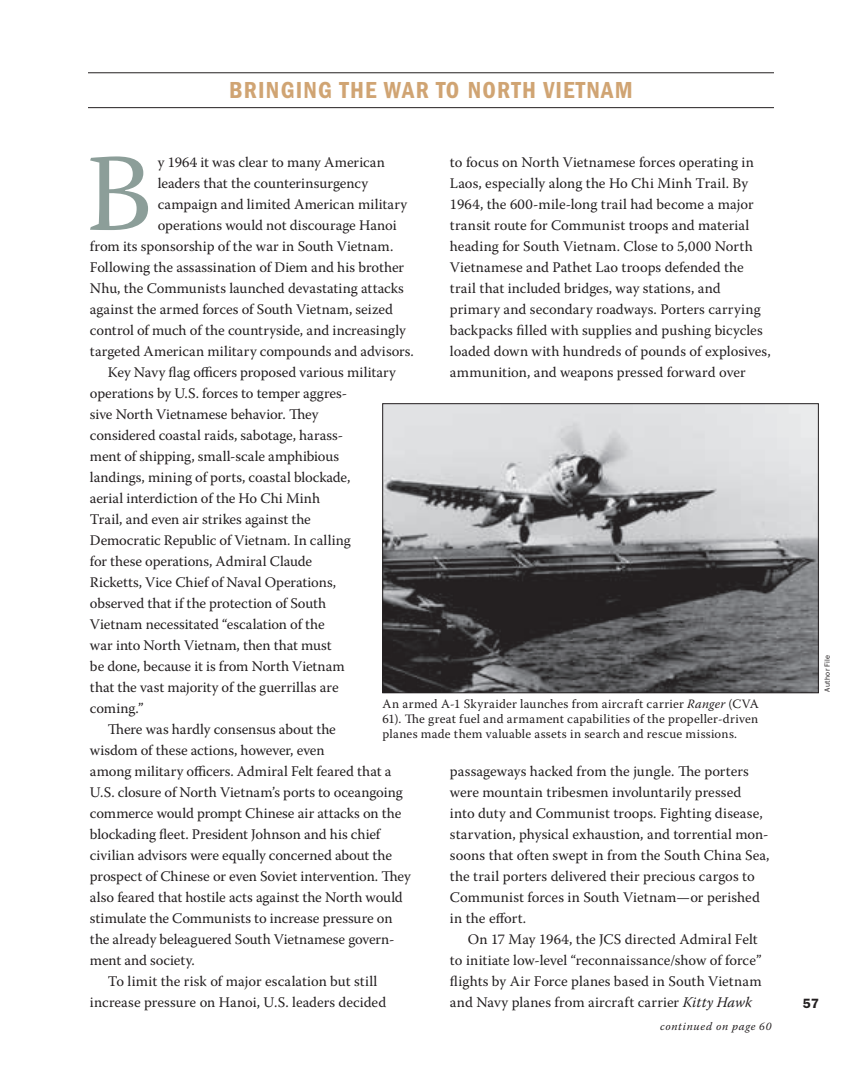
<style>
.page{position:relative;width:864px;height:1080px;background:#fff}
.page>*{position:absolute;margin:0;border:0;box-sizing:border-box;transform-origin:0 0}
.t1{font:110.25px "Warnock Pro";color:#8c9e99}
.t2{font:24px "ITC Franklin Gothic Std Dm Cd";letter-spacing:.05em;color:#d0a473}
.t3{font:14.7px/21px "Warnock Pro";color:#231f20}
.t4{font:600 13.5px "ITC Franklin Gothic Std";color:#231f20}
.t5{font:12.75px/15px "Warnock Pro";letter-spacing:.025em;color:#231f20;text-align:justify}
.t6{font:italic 11.25px "Warnock Pro";letter-spacing:.06em;color:#231f20}
.t7{font:7.5px "ITC Franklin Gothic Std";letter-spacing:.03em;color:#231f20}
.s1{font-style:italic}
</style>
<div class="page">
<hr style="left:88px;top:73px;width:686px;height:1px;background:#231f20">
<hr style="left:88px;top:107px;width:686px;height:1px;background:#231f20">
<img style="left:384px;top:405px;width:433px;height:286px">
<div style="left:382px;top:403px;width:437px;height:290px;border:1px solid #231f20"></div>
<h1 class="t2" style="left:229px;top:77px;width:405px">BRINGING THE WAR TO NORTH VIETNAM</h1>
<p class="t1" style="left:86px;top:127px;width:68px">B</p>
<p class="t3" style="left:158px;top:151px;width:229px">y 1964 it was clear to many American</p>
<p class="t3" style="left:450px;top:151px;width:322px">to focus on North Vietnamese forces operating in Laos, especially along the Ho Chi Minh Trail. By 1964, the 600-mile-long trail had become a major transit route for Communist troops and material heading for South Vietnam. Close to 5,000 North Vietnamese and Pathet Lao troops defended the trail that included bridges, way stations, and primary and secondary roadways. Porters carrying backpacks filled with supplies and pushing bicycles loaded down with hundreds of pounds of explosives, ammunition, and weapons pressed forward over</p>
<p class="t3" style="left:158px;top:172px;width:212px">leaders that the counterinsurgency</p>
<p class="t3" style="left:158px;top:193px;width:251px">campaign and limited American military</p>
<p class="t3" style="left:158px;top:214px;width:240px">operations would not discourage Hanoi</p>
<p class="t3" style="left:90px;top:235px;width:305px">from its sponsorship of the war in South Vietnam.</p>
<p class="t3" style="left:90px;top:256px;width:316px">Following the assassination of Diem and his brother</p>
<p class="t3" style="left:90px;top:277px;width:315px">Nhu, the Communists launched devastating attacks</p>
<p class="t3" style="left:90px;top:298px;width:305px">against the armed forces of South Vietnam, seized</p>
<p class="t3" style="left:90px;top:319px;width:318px">control of much of the countryside, and increasingly</p>
<p class="t3" style="left:90px;top:340px;width:325px">targeted American military compounds and advisors.</p>
<p class="t3" style="left:108px;top:361px;width:289px">Key Navy flag officers proposed various military</p>
<p class="t3" style="left:90px;top:382px;width:259px">operations by U.S. forces to temper aggres-</p>
<p class="t3" style="left:90px;top:403px;width:230px">sive North Vietnamese behavior. They</p>
<p class="t3" style="left:90px;top:424px;width:255px">considered coastal raids, sabotage, harass-</p>
<p class="t3" style="left:90px;top:445px;width:251px">ment of shipping, small-scale amphibious</p>
<p class="t3" style="left:90px;top:466px;width:262px">landings, mining of ports, coastal blockade,</p>
<p class="t3" style="left:90px;top:487px;width:232px">aerial interdiction of the Ho Chi Minh</p>
<p class="t3" style="left:90px;top:508px;width:222px">Trail, and even air strikes against the</p>
<p class="t3" style="left:90px;top:529px;width:262px">Democratic Republic of Vietnam. In calling</p>
<p class="t3" style="left:90px;top:550px;width:224px">for these operations, Admiral Claude</p>
<p class="t3" style="left:90px;top:571px;width:248px">Ricketts, Vice Chief of Naval Operations,</p>
<p class="t3" style="left:90px;top:592px;width:238px">observed that if the protection of South</p>
<p class="t3" style="left:90px;top:613px;width:236px">Vietnam necessitated “escalation of the</p>
<p class="t3" style="left:90px;top:634px;width:243px">war into North Vietnam, then that must</p>
<p class="t3" style="left:90px;top:655px;width:256px">be done, because it is from North Vietnam</p>
<p class="t3" style="left:90px;top:676px;width:250px">that the vast majority of the guerrillas are</p>
<p class="t3" style="left:90px;top:697px;width:55px">coming.”</p>
<p class="t3" style="left:108px;top:718px;width:229px">There was hardly consensus about the</p>
<p class="t3" style="left:90px;top:739px;width:236px">wisdom of these actions, however, even</p>
<p class="t3" style="left:90px;top:760px;width:303px">among military officers. Admiral Felt feared that a</p>
<p class="t3" style="left:90px;top:781px;width:314px">U.S. closure of North Vietnam’s ports to oceangoing</p>
<p class="t3" style="left:90px;top:802px;width:313px">commerce would prompt Chinese air attacks on the</p>
<p class="t3" style="left:90px;top:823px;width:292px">blockading fleet. President Johnson and his chief</p>
<p class="t3" style="left:90px;top:844px;width:303px">civilian advisors were equally concerned about the</p>
<p class="t3" style="left:90px;top:865px;width:322px">prospect of Chinese or even Soviet intervention. They</p>
<p class="t3" style="left:90px;top:886px;width:314px">also feared that hostile acts against the North would</p>
<p class="t3" style="left:90px;top:907px;width:304px">stimulate the Communists to increase pressure on</p>
<p class="t3" style="left:90px;top:928px;width:306px">the already beleaguered South Vietnamese govern-</p>
<p class="t3" style="left:90px;top:949px;width:106px">ment and society.</p>
<p class="t3" style="left:108px;top:970px;width:271px">To limit the risk of major escalation but still</p>
<p class="t3" style="left:90px;top:991px;width:298px">increase pressure on Hanoi, U.S. leaders decided</p>
<p class="t5" style="left:382px;top:696px;width:378px">An armed A-1 Skyraider launches from aircraft carrier <span class="s1">Ranger</span> (CVA 61). The great fuel and armament capabilities of the propeller-driven planes made them valuable assets in search and rescue missions.</p>
<p class="t3" style="left:450px;top:760px;width:300px">passageways hacked from the jungle. The porters</p>
<p class="t3" style="left:450px;top:781px;width:293px">were mountain tribesmen involuntarily pressed</p>
<p class="t3" style="left:450px;top:802px;width:314px">into duty and Communist troops. Fighting disease,</p>
<p class="t3" style="left:450px;top:823px;width:320px">starvation, physical exhaustion, and torrential mon-</p>
<p class="t3" style="left:450px;top:844px;width:321px">soons that often swept in from the South China Sea,</p>
<p class="t3" style="left:450px;top:865px;width:306px">the trail porters delivered their precious cargos to</p>
<p class="t3" style="left:450px;top:886px;width:311px">Communist forces in South Vietnam—or perished</p>
<p class="t3" style="left:450px;top:907px;width:78px">in the effort.</p>
<p class="t3" style="left:468px;top:928px;width:291px">On 17 May 1964, the JCS directed Admiral Felt</p>
<p class="t3" style="left:450px;top:949px;width:313px">to initiate low-level “reconnaissance/show of force”</p>
<p class="t3" style="left:450px;top:970px;width:313px">flights by Air Force planes based in South Vietnam</p>
<p class="t3" style="left:450px;top:991px;width:304px">and Navy planes from aircraft carrier <span class="s1">Kitty Hawk</span></p>
<p class="t6" style="left:660px;top:1020px;width:113px">continued on page 60</p>
<p class="t7" style="left:823px;top:692px;width:38px;rotate:-90deg">Author File</p>
<p class="t4" style="left:803px;top:995px;width:18px">57</p>
</div>
